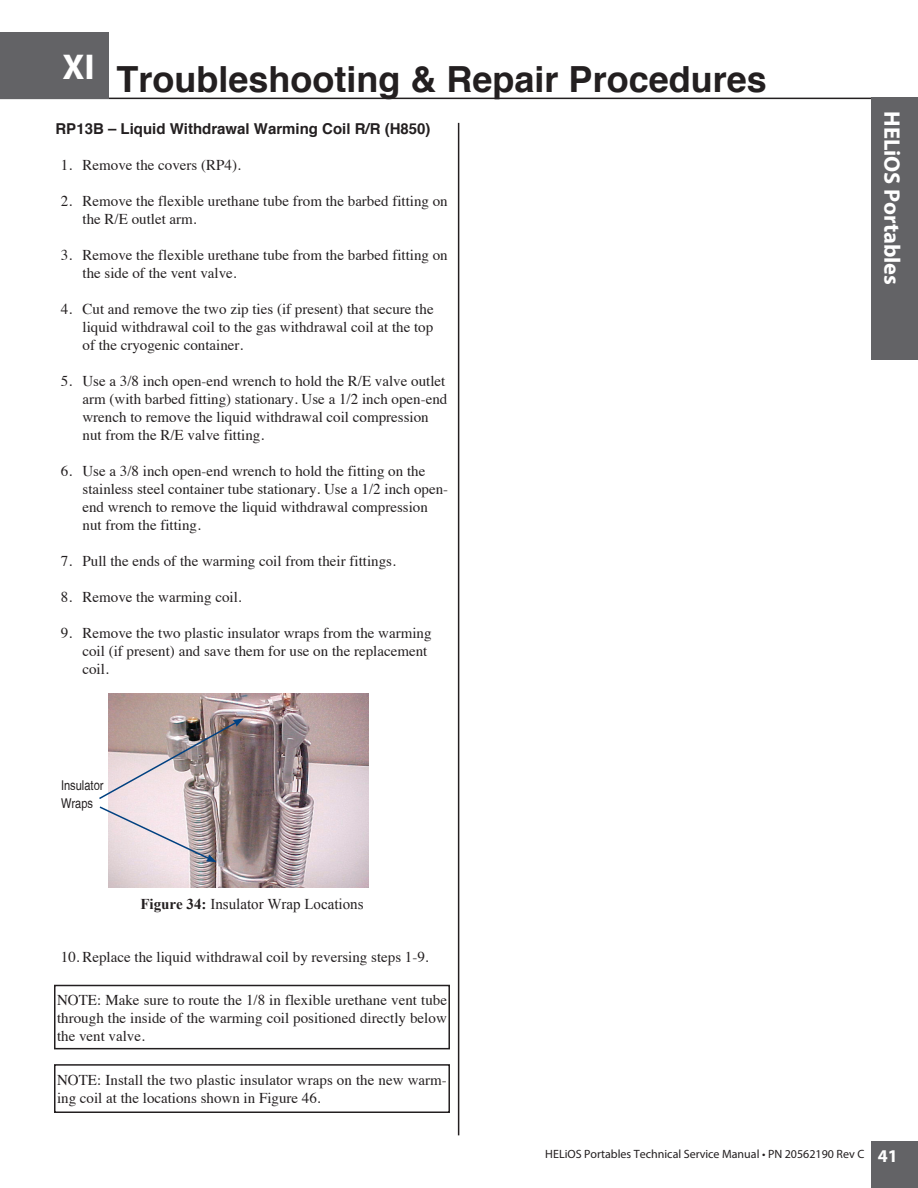
<style>
.page{position:relative;width:918px;height:1188px;background:#fff}
.page>*{position:absolute;margin:0;border:0;box-sizing:border-box;transform-origin:0 0}
.t1{font:700 36px "Helvetica";color:#231f20}
.t2{font:700 36px "Myriad Pro";color:#fff}
.t3{font:700 22.5px "Myriad Pro";color:#fff}
.t4{font:15px/18px "Times";color:#231f20}
.t5{font:700 15px "Helvetica";color:#231f20}
.t6{font:15px "Times New Roman";color:#231f20}
.t7{font:condensed 13.5px/18px "Helvetica";color:#231f20}
.t8{font:12px "Myriad Pro";color:#231f20}
.s1{font-weight:700}
.s2{font-weight:700;font-size:18px;color:#fff}
</style>
<div class="page">
<hr style="left:0;top:98px;width:918px;height:1px;background:#231f20">
<hr style="left:458px;top:123px;width:1px;height:1012px;background:#231f20">
<div style="left:871px;top:1141px;width:47px;height:47px;background:#636366"></div>
<div style="left:871px;top:98px;width:47px;height:262px;background:#636366"></div>
<div style="left:0;top:33px;width:108px;height:66px;background:#636366"></div>
<img style="left:109px;top:693px;width:260px;height:194px">
<div style="left:54px;top:985px;width:396px;height:64px;border:2px solid #231f20"></div>
<div style="left:54px;top:1064px;width:396px;height:49px;border:2px solid #231f20"></div>
<svg style="left:99px;top:718px;width:145px;height:144px;background:#c3b5b7"></svg>
<h1 class="t2" style="left:62px;top:44px;width:34px">XI</h1>
<h1 class="t1" style="left:117px;top:51px;width:652px">Troubleshooting &amp; Repair Procedures</h1>
<p class="t5" style="left:56px;top:117px;width:377px">RP13B – Liquid Withdrawal Warming Coil R/R (H850)</p>
<p class="t4" style="left:61px;top:155px;width:181px">1. Remove the covers (RP4).</p>
<p class="t4" style="left:82px;top:191px;width:367px;text-indent:-22px">2. Remove the flexible urethane tube from the barbed fitting on the R/E outlet arm.</p>
<p class="t4" style="left:82px;top:245px;width:367px;text-indent:-22px">3. Remove the flexible urethane tube from the barbed fitting on the side of the vent valve.</p>
<p class="t4" style="left:82px;top:299px;width:353px;text-align:justify;text-indent:-22px">4. Cut and remove the two zip ties (if present) that secure the liquid withdrawal coil to the gas withdrawal coil at the top of the cryogenic container.</p>
<p class="t4" style="left:82px;top:371px;width:366px;text-indent:-22px">5. Use a 3/8 inch open-end wrench to hold the R/E valve outlet arm (with barbed fitting) stationary. Use a 1/2 inch open-end wrench to remove the liquid withdrawal coil compression nut from the R/E valve fitting.</p>
<p class="t4" style="left:82px;top:461px;width:367px;text-indent:-22px">6. Use a 3/8 inch open-end wrench to hold the fitting on the stainless steel container tube stationary. Use a 1/2 inch open&shy;end wrench to remove the liquid withdrawal compression nut from the fitting.</p>
<p class="t4" style="left:61px;top:551px;width:336px">7. Pull the ends of the warming coil from their fittings.</p>
<p class="t4" style="left:61px;top:587px;width:182px">8. Remove the warming coil.</p>
<p class="t4" style="left:82px;top:623px;width:351px;text-indent:-22px">9. Remove the two plastic insulator wraps from the warming coil (if present) and save them for use on the replacement coil.</p>
<p class="t7" style="left:61px;top:776px;width:44px">Insulator<br>Wraps</p>
<p class="t6" style="left:140px;top:894px;width:225px"><span class="s1">Figure 34:</span> Insulator Wrap Locations</p>
<p class="t4" style="left:61px;top:947px;width:369px">10. Replace the liquid withdrawal coil by reversing steps 1-9.</p>
<p class="t4" style="left:57px;top:989px;width:392px;text-align:justify">NOTE: Make sure to route the 1/8 in flexible urethane vent tube through the inside of the warming coil positioned directly below the vent valve.</p>
<p class="t4" style="left:57px;top:1070px;width:391px">NOTE: Install the two plastic insulator wraps on the new warm&shy;ing coil at the locations shown in Figure 46.</p>
<h2 class="t3" style="left:907px;top:111px;width:175px;rotate:90deg">HELiOS Portables</h2>
<p class="t8" style="left:545px;top:1146px;width:354px">HELiOS Portables Technical Service Manual • PN 20562190 Rev C <span class="s2">41</span></p>
</div>
